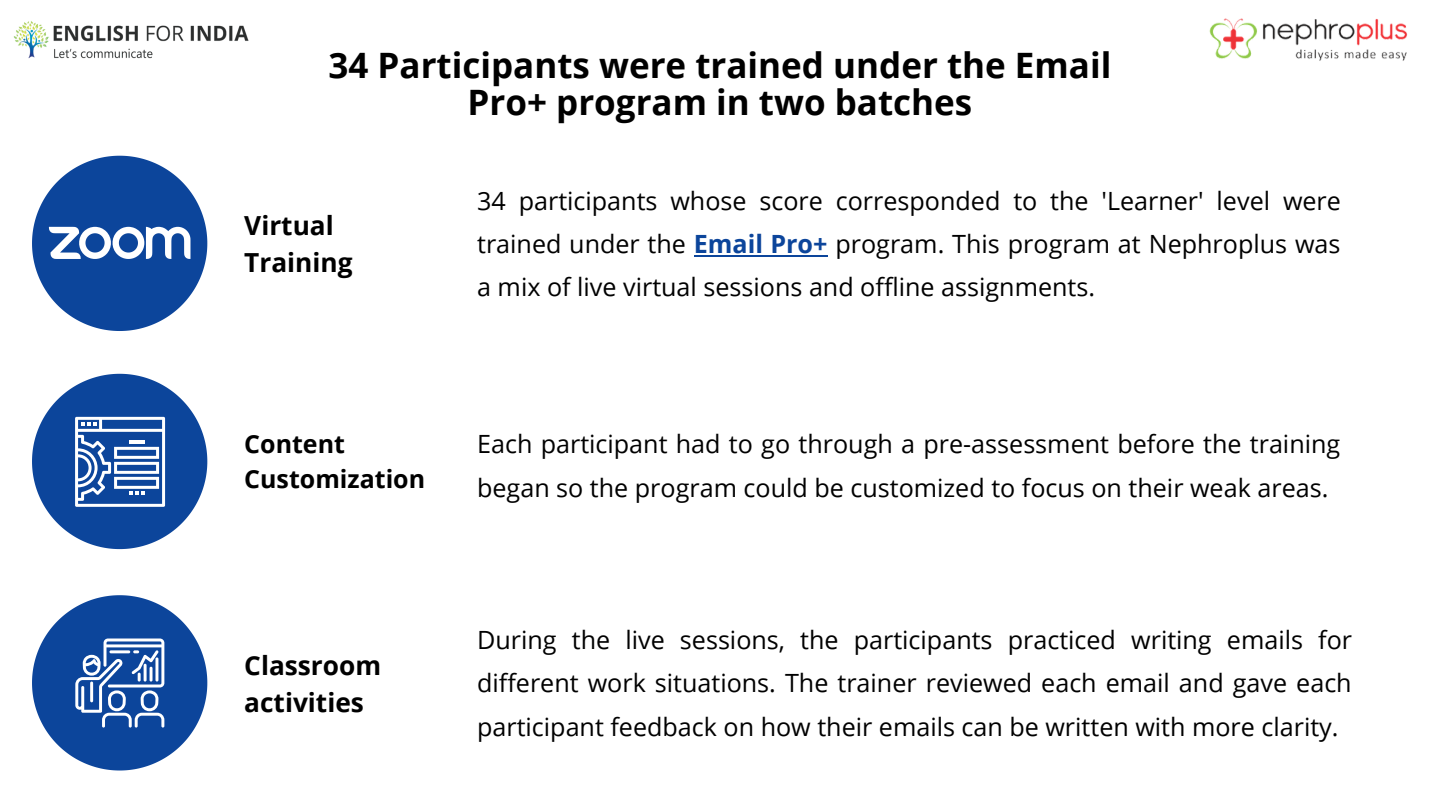
<style>
.page{position:relative;width:1440px;height:810px;background:#fff}
.page>*{position:absolute;margin:0;border:0;box-sizing:border-box;transform-origin:0 0}
.t1{font:700 35px/37.5px "Open Sans";color:#000;text-align:center}
.t2{font:700 26.25px/36.5px "Open Sans";color:#000}
.t3{font:25.12px/43.1px "Open Sans";color:#000;text-align:justify}
.t4{font:700 25px/34.8px "Open Sans";color:#000}
.s1{font-weight:700;color:#0c459b}
</style>
<div class="page">
<hr style="left:694px;top:255px;width:134px;height:2px;background:#0c459b">
<svg style="left:32px;top:374px;width:175px;height:175px"></svg>
<svg style="left:32px;top:156px;width:175px;height:175px"></svg>
<img style="left:13px;top:21px;width:236px;height:38px">
<img style="left:1209px;top:18px;width:199px;height:43px">
<svg style="left:32px;top:595px;width:175px;height:176px"></svg>
<p class="t1" style="left:329px;top:45px;width:784px">34 Participants were trained under the Email<br>Pro+ program in two batches</p>
<p class="t2" style="left:244px;top:207px;width:110px">Virtual<br>Training</p>
<p class="t3" style="left:477px;top:179px;width:865px">34 participants whose score corresponded to the 'Learner' level were trained under the <span class="s1">Email Pro+</span> program. This program at Nephroplus was a mix of live virtual sessions and offline assignments.</p>
<p class="t4" style="left:244px;top:426px;width:182px">Content<br>Customization</p>
<p class="t3" style="left:477px;top:422px;width:865px">Each participant had to go through a pre-assessment before the training began so the program could be customized to focus on their weak areas.</p>
<p class="t2" style="left:244px;top:647px;width:138px">Classroom activities</p>
<p class="t3" style="left:477px;top:618px;width:877px">During the live sessions, the participants practiced writing emails for different work situations. The trainer reviewed each email and gave each participant feedback on how their emails can be written with more clarity.</p>
</div>
